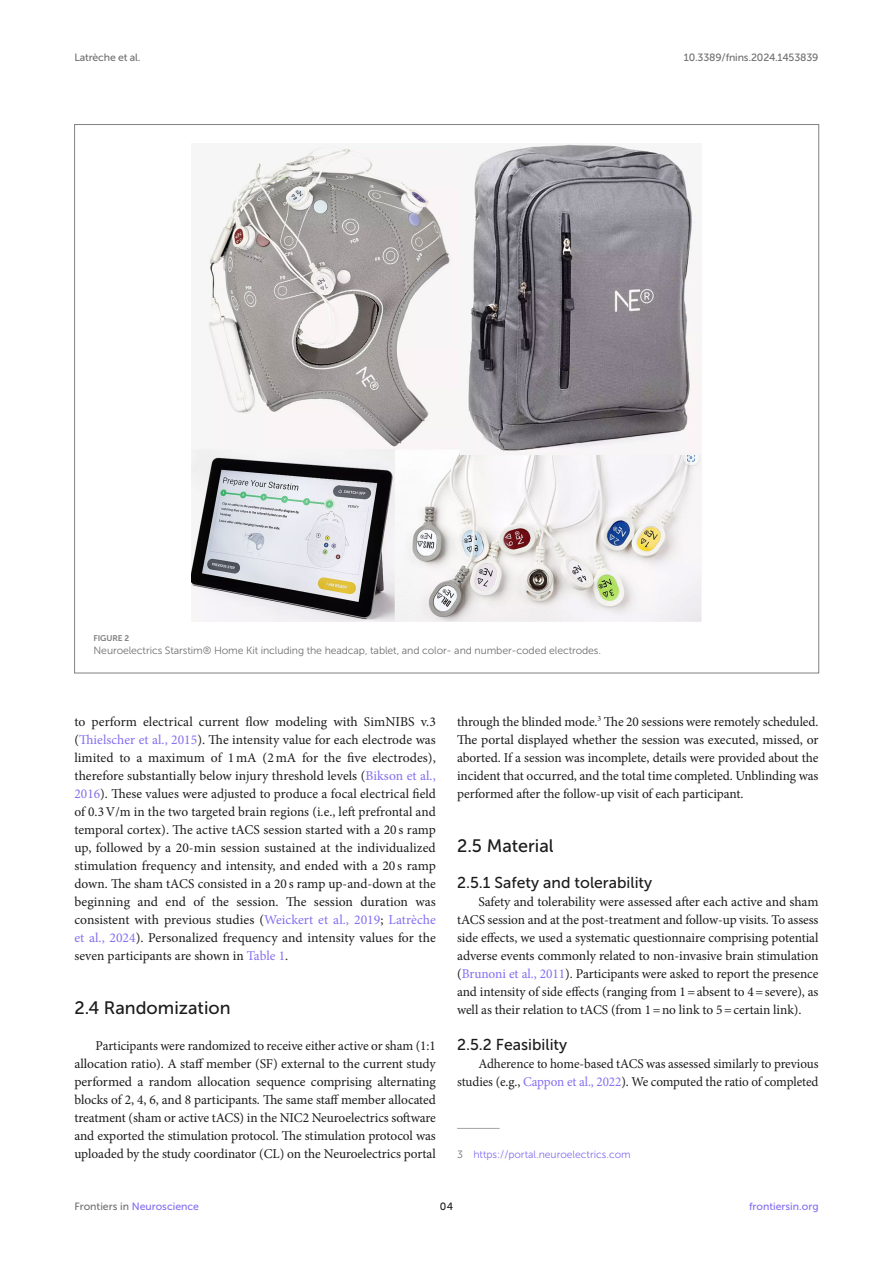
<style>
.page{position:relative;width:893px;height:1263px;background:#fff}
.page>*{position:absolute;margin:0;border:0;box-sizing:border-box;transform-origin:0 0}
.HEAD_2{font:18px "Museo Sans 500";color:#1b1c1b}
.TEXT_FLUSH{font:18px "Museo Sans 500";color:#1b1c1b}
.TEXT_FLUSH-2{font:15.75px "Museo Sans 500";color:#1b1c1b}
.HEAD_3{font:15.75px "Museo Sans 500";color:#1b1c1b}
.TEXT_FLUSH-3{font:13.5px/18px "Minion Pro";letter-spacing:-.005em;color:#1b1c1b;text-align:justify}
.TEXT{font:13.5px/18px "Minion Pro";letter-spacing:.005em;color:#1b1c1b;text-align:justify}
.FIG_LEG{font:10.5px "Museo Sans 300";letter-spacing:-.01em;color:#706f70}
.t1{font:10.5px "Museo Sans 500";letter-spacing:-.015em;color:#706f70}
.t2{font:10.5px "Museo Sans 500";color:#856df0}
.FOOTNOTE{font:10.5px "Museo Sans 300";color:#856df0}
.t3{font:10.5px "Museo Sans 500";color:#1b1c1b}
.FIG_HD{font:8.25px "Museo Sans 700";letter-spacing:-.01em;color:#7e7f7f}
.s1{color:#856df0}
.s2{color:#706f70}
</style>
<div class="page">
<hr style="left:457px;top:1128px;width:43px;height:1px;background:#a2a3a3">
<img style="left:192px;top:143px;width:510px;height:479px">
<p class="t1" style="left:74px;top:51px;width:67px">Latrèche et al.</p>
<p class="t1" style="left:684px;top:51px;width:136px">10.3389/fnins.2024.1453839</p>
<p class="FIG_HD" style="left:94px;top:633px;width:37px">FIGURE 2</p>
<p class="FIG_LEG" style="left:94px;top:645px;width:509px">Neuroelectrics Starstim® Home Kit including the headcap, tablet, and color- and number-coded electrodes.</p>
<p class="TEXT" style="left:74px;top:713px;width:363px">to perform electrical current flow modeling with SimNIBS v.3 (<span class="s1">Thielscher et al., 2015</span>). The intensity value for each electrode was limited to a maximum of 1mA (2mA for the five electrodes), therefore substantially below injury threshold levels (<span class="s1">Bikson et al., 2016</span>). These values were adjusted to produce a focal electrical field of 0.3V/m in the two targeted brain regions (i.e., left prefrontal and temporal cortex). The active tACS session started with a 20 s ramp up, followed by a 20-min session sustained at the individualized stimulation frequency and intensity, and ended with a 20 s ramp down. The sham tACS consisted in a 20 s ramp up-and-down at the beginning and end of the session. The session duration was consistent with previous studies (<span class="s1">Weickert et al., 2019</span>; <span class="s1">Latrèche et al., 2024</span>). Personalized frequency and intensity values for the seven participants are shown in <span class="s1">Table 1</span>.</p>
<p class="HEAD_2" style="left:74px;top:998px;width:158px">2.4 Randomization</p>
<p class="TEXT_FLUSH-3" style="left:74px;top:1037px;width:363px;text-indent:21px">Participants were randomized to receive either active or sham (1:1 allocation ratio). A staff member (SF) external to the current study performed a random allocation sequence comprising alternating blocks of 2, 4, 6, and 8 participants. The same staff member allocated treatment (sham or active tACS) in the NIC2 Neuroelectrics software and exported the stimulation protocol. The stimulation protocol was uploaded by the study coordinator (CL) on the Neuroelectrics portal</p>
<p class="TEXT_FLUSH-3" style="left:457px;top:713px;width:363px">through the blinded mode.<sup>3</sup> The 20 sessions were remotely scheduled.<br>The portal displayed whether the session was executed, missed, or aborted. If a session was incomplete, details were provided about the incident that occurred, and the total time completed. Unblinding was performed after the follow-up visit of each participant.</p>
<p class="TEXT_FLUSH" style="left:457px;top:836px;width:98px">2.5 Material</p>
<p class="TEXT_FLUSH-2" style="left:457px;top:874px;width:197px">2.5.1 Safety and tolerability</p>
<p class="TEXT_FLUSH-3" style="left:457px;top:893px;width:363px;text-indent:21px">Safety and tolerability were assessed after each active and sham tACS session and at the post-treatment and follow-up visits. To assess side effects, we used a systematic questionnaire comprising potential adverse events commonly related to non-invasive brain stimulation (<span class="s1">Brunoni et al., 2011</span>). Participants were asked to report the presence</p>
<p class="TEXT_FLUSH-3" style="left:457px;top:983px;width:363px">and intensity of side effects (ranging from 1=absent to 4=severe), as well as their relation to tACS (from 1=no link to 5=certain link).</p>
<p class="HEAD_3" style="left:457px;top:1036px;width:112px">2.5.2 Feasibility</p>
<p class="TEXT_FLUSH-3" style="left:457px;top:1055px;width:363px;text-align:right">Adherence to home-based tACS was assessed similarly to previous studies (e.g., <span class="s1">Cappon et al., 2022</span>). We computed the ratio of completed</p>
<p class="FOOTNOTE" style="left:457px;top:1149px;width:175px"><span class="s2">3</span> https://portal.neuroelectrics.com</p>
<p class="t2" style="left:74px;top:1200px;width:126px"><span class="s2">Frontiers in</span> Neuroscience</p>
<p class="t3" style="left:440px;top:1200px;width:15px">04</p>
<p class="t2" style="left:749px;top:1200px;width:71px">frontiersin.org</p>
</div>
